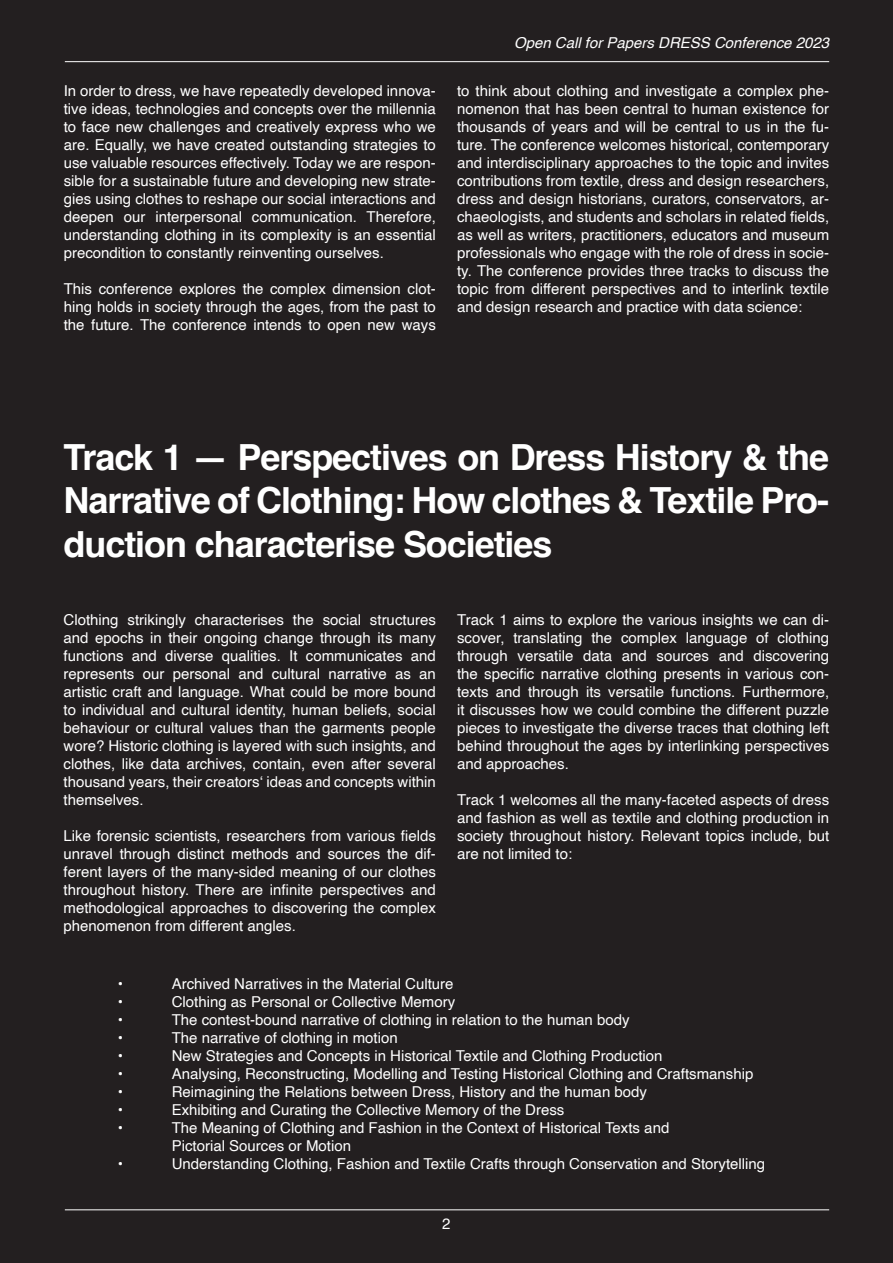
<style>
.page{position:relative;width:893px;height:1263px;background:#231f20}
.page>*{position:absolute;margin:0;border:0;box-sizing:border-box;transform-origin:0 0}
.t1{font:700 36px/43.2px "Helvetica";letter-spacing:-.03em;color:#fff;text-align:justify}
.t2{font:15px/18px "Helvetica";color:#fff;text-align:justify}
.t3{font:italic 15px "Helvetica";color:#fff}
</style>
<div class="page">
<hr style="left:65px;top:1209px;width:764px;height:1px;background:#fff">
<hr style="left:65px;top:61px;width:764px;height:1px;background:#fff">
<p class="t2" style="left:64px;top:82px;width:374px">In order to dress, we have repeatedly developed innova&shy;tive ideas, technologies and concepts over the millennia to face new challenges and creatively express who we are. Equally, we have created outstanding strategies to use valuable resources effectively. Today we are respon&shy;sible for a sustainable future and developing new strate&shy;gies using clothes to reshape our social interactions and deepen our interpersonal communication. Therefore, understanding clothing in its complexity is an essential precondition to constantly reinventing ourselves.</p>
<p class="t2" style="left:64px;top:280px;width:374px">This conference explores the complex dimension clot&shy;hing holds in society through the ages, from the past to the future. The conference intends to open new ways</p>
<p class="t3" style="left:514px;top:31px;width:317px">Open Call for Papers DRESS Conference 2023</p>
<p class="t2" style="left:457px;top:82px;width:374px">to think about clothing and investigate a complex phe&shy;nomenon that has been central to human existence for thousands of years and will be central to us in the fu&shy;ture. The conference welcomes historical, contemporary and interdisciplinary approaches to the topic and invites contributions from textile, dress and design researchers, dress and design historians, curators, conservators, ar&shy;chaeologists, and students and scholars in related fields, as well as writers, practitioners, educators and museum professionals who engage with the role of dress in socie&shy;ty. The conference provides three tracks to discuss the topic from different perspectives and to interlink textile and design research and practice with data science:</p>
<p class="t1" style="left:64px;top:440px;width:767px">Track 1 — Perspectives on Dress History &amp; the Narrative of Clothing: How clothes &amp; Textile Pro&shy;duction characterise Societies</p>
<p class="t2" style="left:64px;top:611px;width:374px">Clothing strikingly characterises the social structures and epochs in their ongoing change through its many functions and diverse qualities. It communicates and represents our personal and cultural narrative as an artistic craft and language. What could be more bound to individual and cultural identity, human beliefs, social behaviour or cultural values than the garments people wore? Historic clothing is layered with such insights, and clothes, like data archives, contain, even after several thousand years, their creators‘ ideas and concepts within themselves.</p>
<p class="t2" style="left:64px;top:827px;width:374px">Like forensic scientists, researchers from various fields unravel through distinct methods and sources the dif&shy;ferent layers of the many-sided meaning of our clothes throughout history. There are infinite perspectives and methodological approaches to discovering the complex phenomenon from different angles.</p>
<p class="t2" style="left:457px;top:611px;width:374px">Track 1 aims to explore the various insights we can di&shy;scover, translating the complex language of clothing through versatile data and sources and discovering the specific narrative clothing presents in various con&shy;texts and through its versatile functions. Furthermore, it discusses how we could combine the different puzzle pieces to investigate the diverse traces that clothing left behind throughout the ages by interlinking perspectives and approaches.</p>
<p class="t2" style="left:457px;top:791px;width:374px">Track 1 welcomes all the many-faceted aspects of dress and fashion as well as textile and clothing production in society throughout history. Relevant topics include, but are not limited to:</p>
<p class="t2" style="left:118px;top:975px;width:7px">•</p>
<p class="t2" style="left:172px;top:975px;width:283px">Archived Narratives in the Material Culture</p>
<p class="t2" style="left:118px;top:993px;width:7px">•</p>
<p class="t2" style="left:172px;top:993px;width:285px">Clothing as Personal or Collective Memory</p>
<p class="t2" style="left:118px;top:1011px;width:7px">•</p>
<p class="t2" style="left:172px;top:1011px;width:459px">The contest-bound narrative of clothing in relation to the human body</p>
<p class="t2" style="left:118px;top:1029px;width:7px">•</p>
<p class="t2" style="left:172px;top:1029px;width:227px">The narrative of clothing in motion</p>
<p class="t2" style="left:118px;top:1047px;width:7px">•</p>
<p class="t2" style="left:172px;top:1047px;width:492px">New Strategies and Concepts in Historical Textile and Clothing Production</p>
<p class="t2" style="left:118px;top:1065px;width:7px">•</p>
<p class="t2" style="left:172px;top:1065px;width:583px">Analysing, Reconstructing, Modelling and Testing Historical Clothing and Craftsmanship</p>
<p class="t2" style="left:118px;top:1083px;width:7px">•</p>
<p class="t2" style="left:172px;top:1083px;width:477px">Reimagining the Relations between Dress, History and the human body</p>
<p class="t2" style="left:118px;top:1101px;width:7px">•</p>
<p class="t2" style="left:172px;top:1101px;width:394px">Exhibiting and Curating the Collective Memory of the Dress</p>
<p class="t2" style="left:118px;top:1119px;width:7px">•</p>
<p class="t2" style="left:172px;top:1119px;width:499px">The Meaning of Clothing and Fashion in the Context of Historical Texts and</p>
<p class="t2" style="left:172px;top:1137px;width:181px">Pictorial Sources or Motion</p>
<p class="t2" style="left:118px;top:1155px;width:7px">•</p>
<p class="t2" style="left:172px;top:1155px;width:595px">Understanding Clothing, Fashion and Textile Crafts through Conservation and Storytelling</p>
<p class="t2" style="left:442px;top:1215px;width:10px">2</p>
</div>
